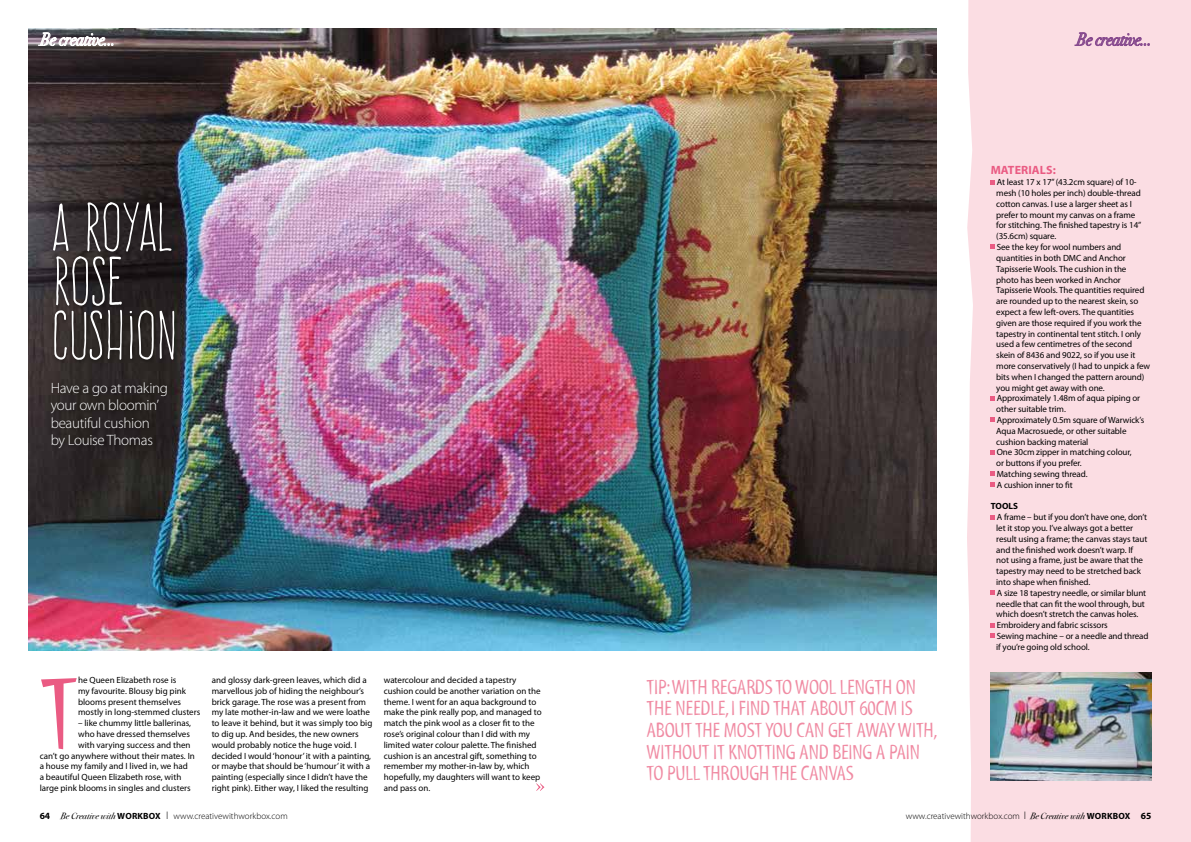
<style>
.page{position:relative;width:1191px;height:842px;background:#fff}
.page>*{position:absolute;margin:0;border:0;box-sizing:border-box;transform-origin:0 0}
.t1{font:103.3px "Myriad Std Tilt";color:#ea5b83}
.t2{font:60px/54px "Frente H1";color:#fff}
.t3{font:21px/21.6px "Myriad Std Tilt";letter-spacing:-.01em;color:#f08ba3}
.t4{font:18px "Bodoni Svty Two ITCTT Book Ita";letter-spacing:-.01em;color:#fff;scale:.9 1}
.t5{font:18px "Bodoni Svty Two ITCTT Book Ita";letter-spacing:-.01em;color:#874a8e;scale:.9 1}
.t6{font:300 15px/17.5px "Myriad Pro";letter-spacing:-.02em;color:#fff}
.t7{font:700 12px "Myriad Pro";letter-spacing:.01em;color:#ea5b83}
.t8{font:9px/10.8px "Myriad Pro";letter-spacing:-.01em;color:#000}
.t9{font:300 9px "Myriad Pro";color:#000}
.t10{font:700 9px "Myriad Pro";letter-spacing:.01em;color:#000}
.s1{font-weight:700;font-size:9.5px}
.s2{font-family:"Bodoni Svty Two ITCTT Book Ita";font-weight:400}
.s3{font-weight:700}
.s4{font-size:11px}
</style>
<div class="page">
<div style="left:967px;top:0;width:224px;height:842px;background:#fbdde3"></div>
<svg style="left:990px;top:180px;width:4px;height:4px"></svg>
<svg style="left:990px;top:245px;width:4px;height:4px"></svg>
<svg style="left:990px;top:396px;width:4px;height:4px"></svg>
<svg style="left:990px;top:418px;width:4px;height:4px"></svg>
<svg style="left:990px;top:450px;width:4px;height:4px"></svg>
<svg style="left:990px;top:472px;width:4px;height:4px"></svg>
<svg style="left:990px;top:482px;width:4px;height:5px"></svg>
<svg style="left:990px;top:515px;width:4px;height:4px"></svg>
<svg style="left:990px;top:590px;width:4px;height:5px"></svg>
<svg style="left:990px;top:623px;width:4px;height:4px"></svg>
<svg style="left:990px;top:634px;width:4px;height:4px"></svg>
<img style="left:28px;top:28px;width:908px;height:622px">
<div style="left:51px;top:201px;width:127px;height:163px;background:#000;opacity:.35"></div>
<div style="left:49px;top:380px;width:122px;height:72px;background:#282222"></div>
<svg style="left:38px;top:33px;width:75px;height:14px"></svg>
<svg style="left:1074px;top:33px;width:75px;height:14px"></svg>
<img style="left:990px;top:672px;width:161px;height:109px">
<svg style="left:536px;top:783px;width:8px;height:8px"></svg>
<h3 class="t4" style="left:40px;top:24px;width:85px">Be creative…</h3>
<h3 class="t5" style="left:1076px;top:24px;width:85px">Be creative…</h3>
<h2 class="t2" style="left:51px;top:200px;width:127px">A ROYAL<br>ROSE<br>CUSHION</h2>
<h3 class="t6" style="left:51px;top:379px;width:119px">Have a go at making your own bloomin’ beautiful cushion by Louise Thomas</h3>
<h1 class="t1" style="left:40px;top:657px;width:40px">T</h1>
<p class="t8" style="left:78px;top:674px;width:124px">he Queen Elizabeth rose is<br>my favourite. Blousy big pink blooms present themselves mostly in long-stemmed clusters</p>
<p class="t8" style="left:78px;top:718px;width:114px">– like chummy little ballerinas,</p>
<p class="t8" style="left:78px;top:728px;width:113px">who have dressed themselves</p>
<p class="t8" style="left:78px;top:739px;width:114px">with varying success and then</p>
<p class="t8" style="left:40px;top:750px;width:157px">can’t go anywhere without their mates. In</p>
<p class="t8" style="left:40px;top:761px;width:150px">a house my family and I lived in, we had</p>
<p class="t8" style="left:40px;top:772px;width:143px">a beautiful Queen Elizabeth rose, with</p>
<p class="t8" style="left:40px;top:782px;width:152px">large pink blooms in singles and clusters</p>
<p class="t8" style="left:212px;top:674px;width:162px">and glossy dark-green leaves, which did a marvellous job of hiding the neighbour’s brick garage. The rose was a present from my late mother-in-law and we were loathe to leave it behind, but it was simply too big to dig up. And besides, the new owners would probably notice the huge void. I decided I would ‘honour’ it with a painting, or maybe that should be ‘humour’ it with a painting (especially since I didn’t have the right pink). Either way, I liked the resulting</p>
<h3 class="t3" style="left:646px;top:676px;width:292px">TIP:WITH REGARDS TO WOOL LENGTH ON THE NEEDLE, I FIND THAT ABOUT 60CM IS ABOUT THE MOST YOU CAN GET AWAY WITH, WITHOUT IT KNOTTING AND BEING A PAIN TO PULL THROUGH THE CANVAS</h3>
<p class="t8" style="left:384px;top:674px;width:159px">watercolour and decided a tapestry cushion could be another variation on the theme. I went for an aqua background to make the pink really pop, and managed to match the pink wool as a closer fit to the rose’s original colour than I did with my limited water colour palette. The finished cushion is an ancestral gift, something to remember my mother-in-law by, which hopefully, my daughters will want to keep and pass on.</p>
<h3 class="t7" style="left:990px;top:163px;width:67px">MATERIALS:</h3>
<p class="t8" style="left:996px;top:177px;width:155px">At least 17 x 17” (43.2cm square) of 10- mesh (10 holes per inch) double-thread cotton canvas. I use a larger sheet as I prefer to mount my canvas on a frame<br>for stitching. The finished tapestry is 14” (35.6cm) square.<br>See the key for wool numbers and quantities in both DMC and Anchor Tapisserie Wools. The cushion in the photo has been worked in Anchor Tapisserie Wools. The quantities required are rounded up to the nearest skein, so expect a few left-overs. The quantities given are those required if you work the tapestry in continental tent stitch. I only used a few centimetres of the second skein of 8436 and 9022, so if you use it more conservatively (I had to unpick a few bits when I changed the pattern around) you might get away with one.<br>Approximately 1.48m of aqua piping or other suitable trim.<br>Approximately 0.5m square of Warwick’s Aqua Macrosuede, or other suitable cushion backing material<br>One 30cm zipper in matching colour,<br>or buttons if you prefer.<br>Matching sewing thread.<br>A cushion inner to fit</p>
<p class="t10" style="left:990px;top:500px;width:29px">TOOLS</p>
<p class="t8" style="left:996px;top:512px;width:154px">A frame – but if you don’t have one, don’t let it stop you. I’ve always got a better result using a frame; the canvas stays taut and the finished work doesn’t warp. If<br>not using a frame, just be aware that the tapestry may need to be stretched back into shape when finished.<br>A size 18 tapestry needle, or similar blunt needle that can fit the wool through, but which doesn’t stretch the canvas holes.<br>Embroidery and fabric scissors<br>Sewing machine – or a needle and thread if you’re going old school.</p>
<p class="t9" style="left:40px;top:810px;width:249px"><span class="s1">64</span> <span class="s2">Be Creative with</span> <span class="s3">WORKBOX</span> <span class="s4">I</span> www.creativewithworkbox.com</p>
<p class="t9" style="left:905px;top:810px;width:247px">www.creativewithworkbox.com <span class="s4">I</span> <span class="s2">Be Creative with</span> <span class="s3">WORKBOX</span> <span class="s1">65</span></p>
</div>
